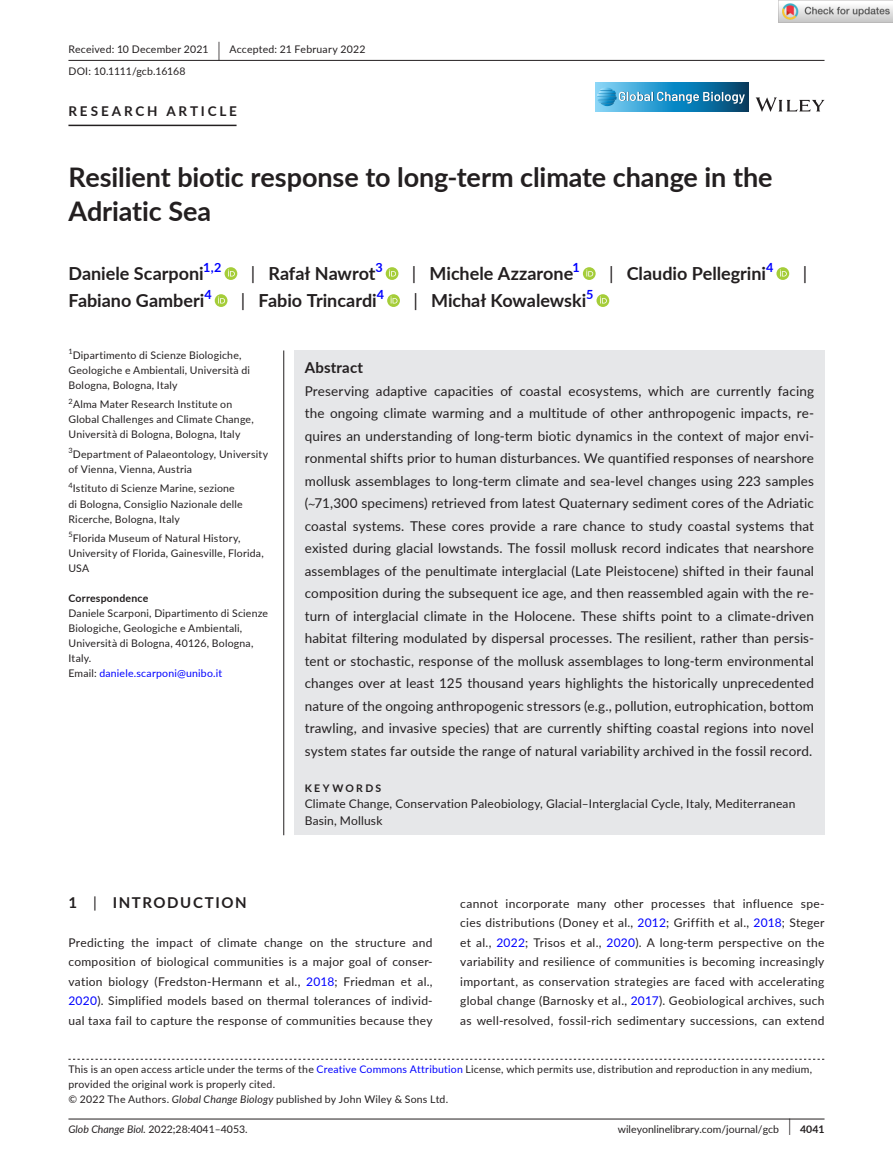
<style>
.page{position:relative;width:893px;height:1174px;background:#fff}
.page>*{position:absolute;margin:0;border:0;box-sizing:border-box;transform-origin:0 0}
.t1{font:700 27px/34.5px "Lato";letter-spacing:-.005em;color:#231f20}
.t2{font:700 18px "Lato";color:#231f20}
.t3{font:18px "Lato";color:#231f20}
.t4{font:700 15px "Lato";letter-spacing:.1em;color:#231f20}
.t5{font:700 15px "Lato";letter-spacing:.015em;color:#231f20}
.t6{font:13.5px/22.5px "Lato";letter-spacing:.01em;color:#231f20;text-align:justify}
.t7{font:700 13.5px "Lato";letter-spacing:.21em;color:#231f20}
.t8{font:700 12.6px "Lato";color:#00f}
.t9{font:12px/19.5px "Lato";letter-spacing:.02em;color:#231f20;text-align:justify}
.t10{font:10.5px/15px "Lato";letter-spacing:.02em;color:#231f20}
.t11{font:10.5px "Lato";color:#231f20}
.t12{font:700 10.5px "Lato";letter-spacing:.02em;color:#231f20}
.t13{font:700 10.5px "Lato";letter-spacing:.22em;color:#231f20}
.t14{font:7.35px "Lato";color:#231f20}
.s1{font-size:19.65px}
.s2{font-weight:400}
.s3{color:#00f}
.s4{font-family:"STIX"}
.s5{font-style:italic}
.s6{font-size:17.4px}
.s7{font-weight:700}
</style>
<div class="page">
<hr style="left:68px;top:1118px;width:756px;height:1px;background:#231f20">
<svg style="left:756px;top:97px;width:68px;height:15px"></svg>
<svg style="left:595px;top:82px;width:153px;height:29px;background:#2b8bbb"></svg>
<svg style="left:597px;top:87px;width:148px;height:19px;background:#4799c2"></svg>
<hr style="left:68px;top:60px;width:756px;height:1px;background:#231f20">
<hr style="left:68px;top:125px;width:169px;height:1px;background:#231f20">
<svg style="left:225px;top:267px;width:12px;height:13px"></svg>
<svg style="left:228px;top:269px;width:7px;height:7px"></svg>
<svg style="left:386px;top:267px;width:12px;height:13px"></svg>
<svg style="left:389px;top:269px;width:7px;height:7px"></svg>
<svg style="left:583px;top:267px;width:13px;height:13px"></svg>
<svg style="left:586px;top:269px;width:7px;height:7px"></svg>
<svg style="left:776px;top:267px;width:13px;height:13px"></svg>
<svg style="left:780px;top:269px;width:7px;height:7px"></svg>
<svg style="left:215px;top:294px;width:12px;height:13px"></svg>
<svg style="left:218px;top:296px;width:7px;height:7px"></svg>
<svg style="left:387px;top:294px;width:13px;height:13px"></svg>
<svg style="left:391px;top:296px;width:6px;height:7px"></svg>
<svg style="left:596px;top:294px;width:13px;height:13px"></svg>
<svg style="left:600px;top:296px;width:7px;height:7px"></svg>
<svg style="left:68px;top:1058px;width:756px;height:1px"></svg>
<div style="left:294px;top:350px;width:530px;height:485px;background:#e6e7e9"></div>
<hr style="left:283px;top:350px;width:1px;height:485px;background:#231f20">
<img style="left:779px;top:0;width:114px;height:23px">
<p class="t10" style="left:68px;top:38px;width:298px;line-height:21.8px">Received: 10 December 2021 <span class="s1">|</span> Accepted: 21 February 2022<br>DOI: 10.1111/gcb.16168</p>
<p class="t7" style="left:68px;top:101px;width:170px">RESEARCH ARTICLE</p>
<h1 class="t1" style="left:68px;top:159px;width:706px">Resilient biotic response to long-term climate change in the<br>Adriatic Sea</h1>
<h2 class="t2" style="left:68px;top:260px;width:137px">Daniele Scarponi</h2>
<p class="t8" style="left:203px;top:258px;width:20px">1,2</p>
<h2 class="t2" style="left:251px;top:260px;width:126px"><span class="s2">|</span> Rafał Nawrot</h2>
<p class="t8" style="left:375px;top:258px;width:9px">3</p>
<h2 class="t2" style="left:412px;top:260px;width:163px"><span class="s2">|</span> Michele Azzarone</h2>
<p class="t8" style="left:573px;top:258px;width:9px">1</p>
<h2 class="t2" style="left:609px;top:260px;width:158px"><span class="s2">|</span> Claudio Pellegrini</h2>
<p class="t8" style="left:766px;top:258px;width:9px">4</p>
<h2 class="t3" style="left:803px;top:260px;width:6px">|</h2>
<h2 class="t2" style="left:68px;top:287px;width:137px">Fabiano Gamberi</h2>
<p class="t8" style="left:204px;top:285px;width:9px">4</p>
<h2 class="t2" style="left:241px;top:287px;width:137px"><span class="s2">|</span> Fabio Trincardi</h2>
<p class="t8" style="left:377px;top:285px;width:9px">4</p>
<h2 class="t2" style="left:413px;top:287px;width:174px"><span class="s2">|</span> Michał Kowalewski</h2>
<p class="t8" style="left:586px;top:285px;width:9px">5</p>
<p class="t14" style="left:68px;top:346px;width:6px">1</p>
<p class="t10" style="left:68px;top:347px;width:183px;text-indent:4px">Dipartimento di Scienze Biologiche,<br>Geologiche e Ambientali, Università di<br>Bologna, Bologna, Italy</p>
<p class="t14" style="left:68px;top:396px;width:6px">2</p>
<p class="t10" style="left:68px;top:397px;width:187px;text-indent:5px">Alma Mater Research Institute on<br>Global Challenges and Climate Change,<br>Università di Bologna, Bologna, Italy</p>
<p class="t10" style="left:68px;top:446px;width:201px"><sup>3</sup>Department of Palaeontology, University of Vienna, Vienna, Austria</p>
<p class="t10" style="left:68px;top:481px;width:176px"><sup>4</sup>Istituto di Scienze Marine, sezione di Bologna, Consiglio Nazionale delle<br>Ricerche, Bologna, Italy</p>
<p class="t10" style="left:68px;top:530px;width:197px"><sup>5</sup>Florida Museum of Natural History,<br>University of Florida, Gainesville, Florida,<br>USA</p>
<p class="t12" style="left:68px;top:590px;width:81px">Correspondence</p>
<p class="t10" style="left:68px;top:605px;width:201px">Daniele Scarponi, Dipartimento di Scienze Biologiche, Geologiche e Ambientali, Università di Bologna, 40126, Bologna, Italy.<br>Email: <span class="s3">daniele.scarponi@unibo.it</span></p>
<p class="t5" style="left:305px;top:356px;width:60px">Abstract</p>
<p class="t6" style="left:305px;top:379px;width:511px">Preserving adaptive capacities of coastal ecosystems, which are currently facing the ongoing climate warming and a multitude of other anthropogenic impacts, re&shy;quires an understanding of long-term biotic dynamics in the context of major envi&shy;ronmental shifts prior to human disturbances. We quantified responses of nearshore mollusk assemblages to long-term climate and sea-level changes using 223 samples (<span class="s4">~</span>71,300 specimens) retrieved from latest Quaternary sediment cores of the Adriatic coastal systems. These cores provide a rare chance to study coastal systems that existed during glacial lowstands. The fossil mollusk record indicates that nearshore assemblages of the penultimate interglacial (Late Pleistocene) shifted in their faunal composition during the subsequent ice age, and then reassembled again with the re&shy;turn of interglacial climate in the Holocene. These shifts point to a climate-driven habitat filtering modulated by dispersal processes. The resilient, rather than persis&shy;tent or stochastic, response of the mollusk assemblages to long-term environmental changes over at least 125 thousand years highlights the historically unprecedented nature of the ongoing anthropogenic stressors (e.g., pollution, eutrophication, bottom trawling, and invasive species) that are currently shifting coastal regions into novel system states far outside the range of natural variability archived in the fossil record.</p>
<p class="t13" style="left:305px;top:780px;width:78px">KEYWORDS</p>
<p class="t9" style="left:305px;top:795px;width:492px;line-height:16.5px">Climate Change, Conservation Paleobiology, Glacial–Interglacial Cycle, Italy, Mediterranean<br>Basin, Mollusk</p>
<p class="t4" style="left:68px;top:891px;width:180px">1 <span class="s2">|</span> INTRODUCTION</p>
<p class="t9" style="left:68px;top:932px;width:366px">Predicting the impact of climate change on the structure and composition of biological communities is a major goal of conser&shy;vation biology (Fredston-Hermann et al., <span class="s3">2018</span>; Friedman et al., <span class="s3">2020</span>). Simplified models based on thermal tolerances of individ&shy;ual taxa fail to capture the response of communities because they</p>
<p class="t9" style="left:460px;top:893px;width:366px">cannot incorporate many other processes that influence spe&shy;cies distributions (Doney et al., <span class="s3">2012</span>; Griffith et al., <span class="s3">2018</span>; Steger et al., <span class="s3">2022</span>; Trisos et al., <span class="s3">2020</span>). A long-term perspective on the variability and resilience of communities is becoming increasingly important, as conservation strategies are faced with accelerating global change (Barnosky et al., <span class="s3">2017</span>). Geobiological archives, such as well-resolved, fossil-rich sedimentary successions, can extend</p>
<p class="t10" style="left:68px;top:1061px;width:745px">This is an open access article under the terms of the <span class="s3">Creative Commons Attribution</span> License, which permits use, distribution and reproduction in any medium, provided the original work is properly cited.<br>© 2022 The Authors. <span class="s5">Global Change Biology</span> published by John Wiley &amp; Sons Ltd.</p>
<p class="t11" style="left:68px;top:1121px;width:181px"><span class="s5">Glob Change Biol.</span> 2022;28:4041–4053.</p>
<p class="t11" style="left:618px;top:1121px;width:208px">wileyonlinelibrary.com/journal/gcb <span class="s6">|</span> <span class="s7">4041</span></p>
</div>
